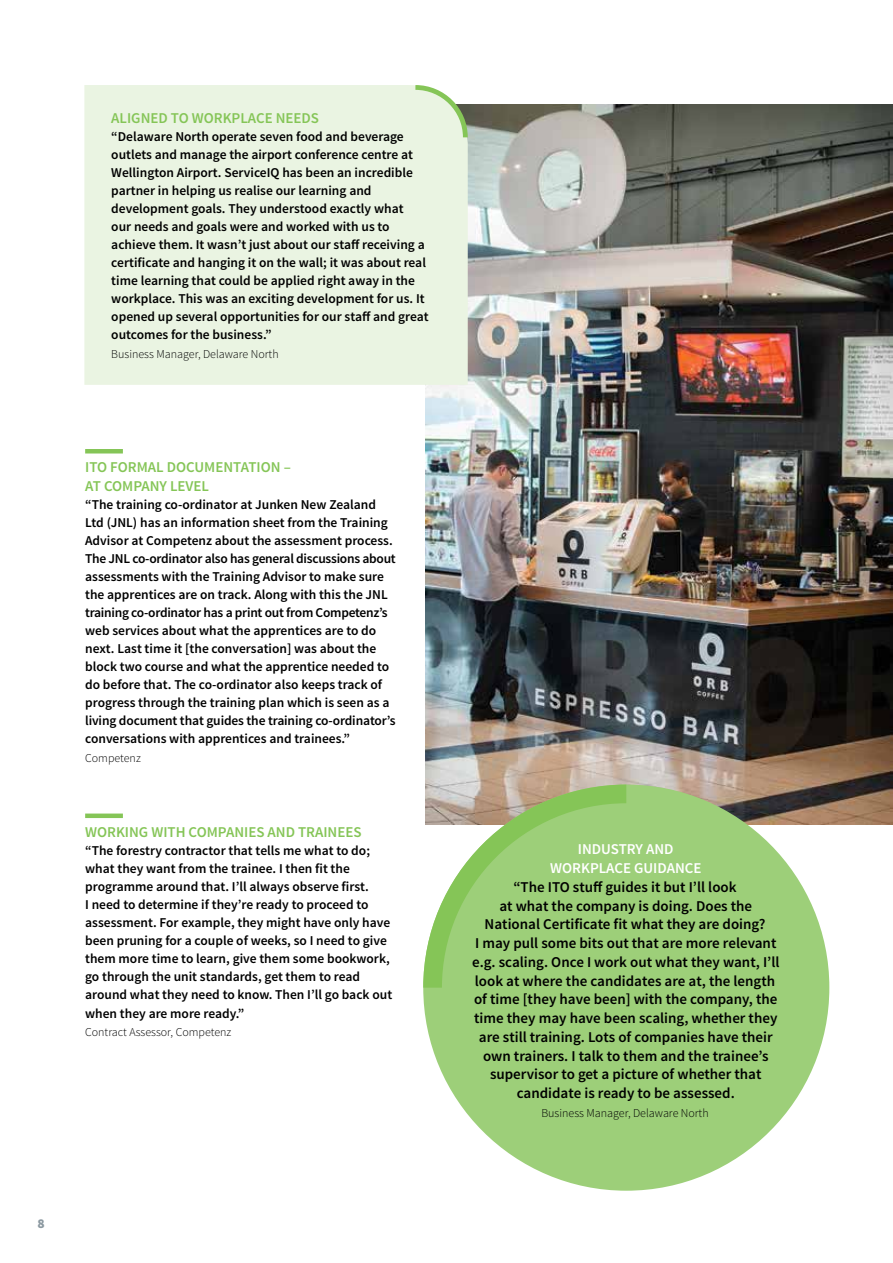
<style>
.page{position:relative;width:893px;height:1263px;background:#fff}
.page>*{position:absolute;margin:0;border:0;box-sizing:border-box;transform-origin:0 0}
.t1{font:600 15px/18.8px "Source Sans Pro";color:#000;text-align:center}
.t2{font:600 15px/18.8px "Source Sans Pro";color:#85c557}
.t3{font:600 15px/18.8px "Source Sans Pro";color:#fff;text-align:center}
.t4{font:600 13.5px/18px "Source Sans Pro";color:#000}
.t5{font:900 13.5px "Source Sans Pro";color:#8c99a1}
.t6{font:300 12px "Source Sans Pro";color:#000}
</style>
<div class="page">
<hr style="left:892px;top:714px;width:1px;height:549px;background:#a2aeb5">
<img style="left:425px;top:105px;width:468px;height:720px">
<div style="left:423px;top:784px;width:406px;height:407px;background:#9dcf79;border-radius:50%"></div>
<div style="left:84px;top:85px;width:384px;height:300px;background:#eaf4e2"></div>
<hr style="left:85px;top:449px;width:38px;height:4px;background:#85c557">
<div style="left:85px;top:813px;width:38px;height:5px;background:#85c557"></div>
<svg style="left:415px;top:85px;width:53px;height:52px"></svg>
<svg style="left:423px;top:784px;width:203px;height:204px"></svg>
<p class="t2" style="left:111px;top:109px;width:209px">ALIGNED TO WORKPLACE NEEDS</p>
<p class="t4" style="left:111px;top:128px;width:319px">“Delaware North operate seven food and beverage outlets and manage the airport conference centre at Wellington Airport. ServiceIQ has been an incredible partner in helping us realise our learning and development goals. They understood exactly what<br>our needs and goals were and worked with us to achieve them. It wasn’t just about our staff receiving a certificate and hanging it on the wall; it was about real time learning that could be applied right away in the workplace. This was an exciting development for us. It opened up several opportunities for our staff and great outcomes for the business.”</p>
<p class="t6" style="left:111px;top:346px;width:169px">Business Manager, Delaware North</p>
<p class="t2" style="left:85px;top:458px;width:207px">ITO FORMAL DOCUMENTATION –<br>AT COMPANY LEVEL</p>
<p class="t4" style="left:85px;top:496px;width:312px">“The training co-ordinator at Junken New Zealand Ltd (JNL) has an information sheet from the Training Advisor at Competenz about the assessment process.<br>The JNL co-ordinator also has general discussions about assessments with the Training Advisor to make sure the apprentices are on track. Along with this the JNL training co-ordinator has a print out from Competenz’s web services about what the apprentices are to do next. Last time it [the conversation] was about the block two course and what the apprentice needed to do before that. The co-ordinator also keeps track of progress through the training plan which is seen as a living document that guides the training co-ordinator’s conversations with apprentices and trainees.”</p>
<p class="t6" style="left:85px;top:750px;width:57px">Competenz</p>
<p class="t2" style="left:85px;top:823px;width:278px">WORKING WITH COMPANIES AND TRAINEES</p>
<p class="t4" style="left:85px;top:842px;width:309px">“The forestry contractor that tells me what to do; what they want from the trainee. I then fit the programme around that. I’ll always observe first.<br>I need to determine if they’re ready to proceed to assessment. For example, they might have only have been pruning for a couple of weeks, so I need to give them more time to learn, give them some bookwork, go through the unit standards, get them to read around what they need to know. Then I’ll go back out when they are more ready.”</p>
<p class="t6" style="left:85px;top:1025px;width:148px">Contract Assessor, Competenz</p>
<p class="t5" style="left:37px;top:1215px;width:9px">8</p>
<p class="t3" style="left:550px;top:840px;width:153px">INDUSTRY AND<br>WORKPLACE GUIDANCE</p>
<p class="t1" style="left:472px;top:878px;width:309px">“The ITO stuff guides it but I’ll look<br>at what the company is doing. Does the National Certificate fit what they are doing?<br>I may pull some bits out that are more relevant e.g. scaling. Once I work out what they want, I’ll look at where the candidates are at, the length of time [they have been] with the company, the time they may have been scaling, whether they are still training. Lots of companies have their own trainers. I talk to them and the trainee’s supervisor to get a picture of whether that candidate is ready to be assessed.</p>
<p class="t6" style="left:541px;top:1105px;width:169px">Business Manager, Delaware North</p>
</div>
